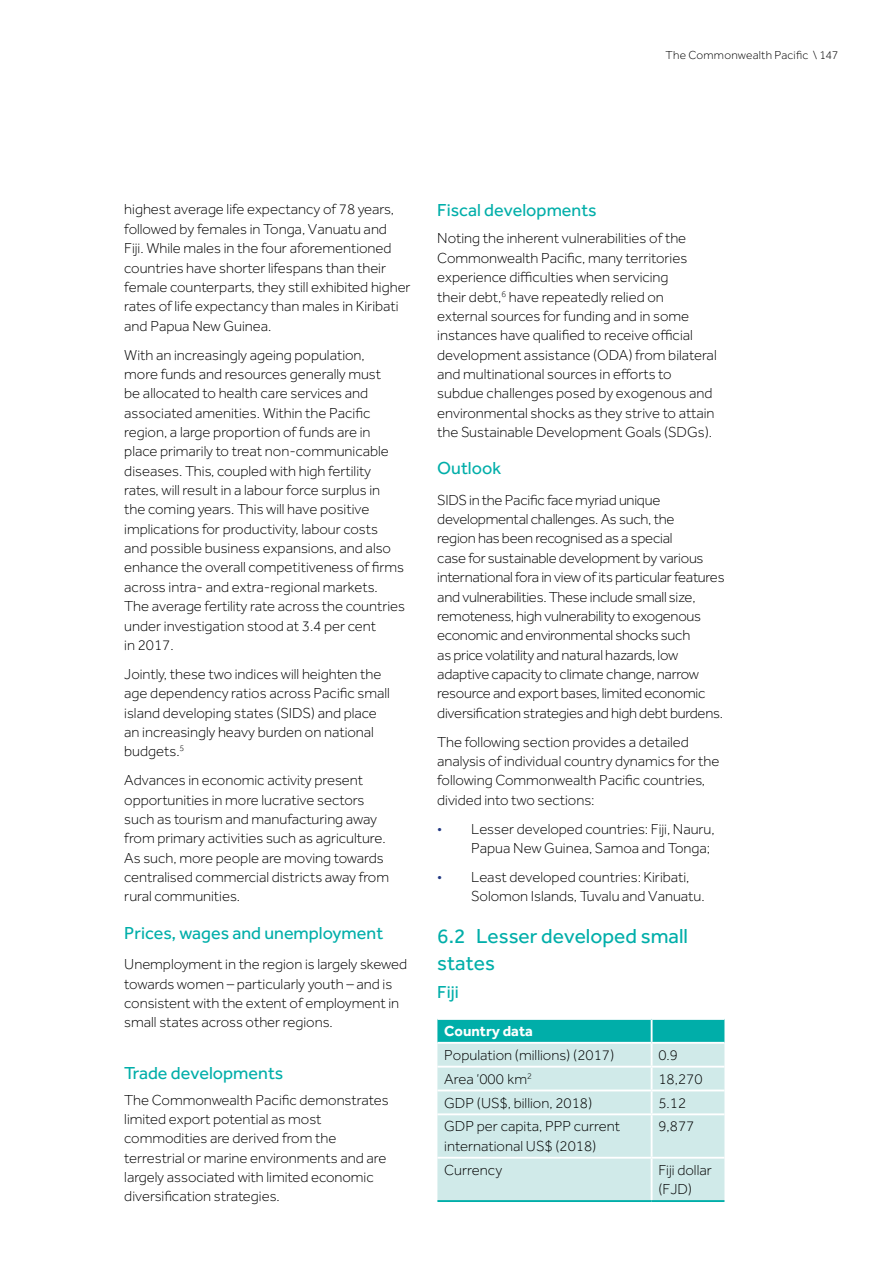
<style>
.page{position:relative;width:893px;height:1263px;background:#fff}
.page>*{position:absolute;margin:0;border:0;box-sizing:border-box;transform-origin:0 0}
._1{font:21px/27px "Effra";color:#00aea9}
._2{font:18px "Effra";color:#00aea9}
.T1{font:300 15px/19.4px "Effra";color:#000}
.T1-2{font:300 15px/19.4px "Effra";letter-spacing:-.02em;color:#000}
.TB{font:300 15px/19.5px "Effra";color:#000}
.TCH{font:700 15px "Effra";color:#fff}
.RRH{font:300 12px "Effra";letter-spacing:.015em;color:#000}
.s1{color:#223983}
</style>
<div class="page">
<div style="left:437px;top:1115px;width:287px;height:85px;background:#d0eae9"></div>
<svg style="left:437px;top:1020px;width:287px;height:93px;background:#a0dcda"></svg>
<hr style="left:651px;top:1115px;width:1px;height:42px;background:#fff">
<hr style="left:651px;top:1159px;width:1px;height:41px;background:#fff">
<hr style="left:437px;top:1157px;width:215px;height:2px;background:#fff">
<hr style="left:652px;top:1157px;width:72px;height:2px;background:#fff">
<hr style="left:437px;top:1200px;width:215px;height:2px;background:#00aea9">
<hr style="left:652px;top:1200px;width:72px;height:2px;background:#00aea9">
<hr style="left:437px;top:1042px;width:215px;height:2px;background:#fff">
<hr style="left:652px;top:1042px;width:72px;height:2px;background:#fff">
<p class="RRH" style="left:665px;top:48px;width:174px">The Commonwealth Pacific \ 147</p>
<p class="T1" style="left:124px;top:200px;width:288px">highest average life expectancy of 78 years, followed by females in Tonga, Vanuatu and<br>Fiji. While males in the four aforementioned countries have shorter lifespans than their female counterparts, they still exhibited higher rates of life expectancy than males in Kiribati and Papua New Guinea.</p>
<p class="T1" style="left:124px;top:345px;width:282px">With an increasingly ageing population,<br>more funds and resources generally must<br>be allocated to health care services and associated amenities. Within the Pacific region, a large proportion of funds are in place primarily to treat non-communicable diseases. This, coupled with high fertility rates, will result in a labour force surplus in the coming years. This will have positive implications for productivity, labour costs and possible business expansions, and also enhance the overall competitiveness of firms across intra- and extra-regional markets.<br>The average fertility rate across the countries under investigation stood at 3.4 per cent<br>in 2017.</p>
<p class="T1" style="left:124px;top:664px;width:267px">Jointly, these two indices will heighten the age dependency ratios across Pacific small island developing states (SIDS) and place an increasingly heavy burden on national budgets.<sup>5</sup></p>
<p class="T1" style="left:124px;top:771px;width:266px">Advances in economic activity present opportunities in more lucrative sectors such as tourism and manufacturing away from primary activities such as agriculture.<br>As such, more people are moving towards centralised commercial districts away from rural communities.</p>
<p class="_2" style="left:124px;top:922px;width:260px">Prices, wages and unemployment</p>
<p class="T1" style="left:124px;top:954px;width:284px">Unemployment in the region is largely skewed towards women – particularly youth – and is consistent with the extent of employment in small states across other regions.</p>
<p class="_2" style="left:124px;top:1063px;width:161px">Trade developments</p>
<p class="T1" style="left:124px;top:1090px;width:266px">The Commonwealth Pacific demonstrates limited export potential as most commodities are derived from the terrestrial or marine environments and are largely associated with limited economic diversification strategies.</p>
<p class="_2" style="left:437px;top:200px;width:161px">Fiscal developments</p>
<p class="T1" style="left:437px;top:229px;width:281px">Noting the inherent vulnerabilities of the Commonwealth Pacific, many territories experience difficulties when servicing<br>their debt,<sup>6</sup> have repeatedly relied on external sources for funding and in some instances have qualified to receive official development assistance (ODA) from bilateral and multinational sources in efforts to subdue challenges posed by exogenous and environmental shocks as they strive to attain the Sustainable Development Goals (SDGs).</p>
<p class="_2" style="left:437px;top:458px;width:65px">Outlook</p>
<p class="T1-2" style="left:437px;top:490px;width:289px">SIDS in the Pacific face myriad unique developmental challenges. As such, the<br>region has been recognised as a special<br>case for sustainable development by various international fora in view of its particular features and vulnerabilities. These include small size, remoteness, high vulnerability to exogenous economic and environmental shocks such<br>as price volatility and natural hazards, low adaptive capacity to climate change, narrow resource and export bases, limited economic diversification strategies and high debt burdens.</p>
<p class="T1" style="left:437px;top:732px;width:284px">The following section provides a detailed analysis of individual country dynamics for the following Commonwealth Pacific countries, divided into two sections:</p>
<p class="T1" style="left:471px;top:819px;width:245px;text-indent:-34px"><span class="s1">•</span> Lesser developed countries: Fiji, Nauru,<br>Papua New Guinea, Samoa and Tonga;</p>
<p class="T1" style="left:471px;top:867px;width:235px;text-indent:-34px"><span class="s1">•</span> Least developed countries: Kiribati,<br>Solomon Islands, Tuvalu and Vanuatu.</p>
<p class="_1" style="left:437px;top:922px;width:252px">6.2 Lesser developed small states</p>
<p class="_2" style="left:437px;top:982px;width:23px">Fiji</p>
<p class="TCH" style="left:444px;top:1022px;width:90px">Country data</p>
<p class="TB" style="left:444px;top:1045px;width:172px">Population (millions) (2017)</p>
<p class="TB" style="left:658px;top:1045px;width:21px">0.9</p>
<p class="TB" style="left:444px;top:1069px;width:89px">Area ‘000 km<sup>2</sup></p>
<p class="TB" style="left:658px;top:1069px;width:46px">18,270</p>
<p class="TB" style="left:444px;top:1093px;width:150px">GDP (US$, billion, 2018)</p>
<p class="TB" style="left:658px;top:1093px;width:29px">5.12</p>
<p class="TB" style="left:444px;top:1116px;width:177px">GDP per capita, PPP current international US$ (2018)</p>
<p class="TB" style="left:658px;top:1116px;width:37px">9,877</p>
<p class="TB" style="left:444px;top:1160px;width:60px">Currency</p>
<p class="TB" style="left:658px;top:1160px;width:55px">Fiji dollar (FJD)</p>
</div>
